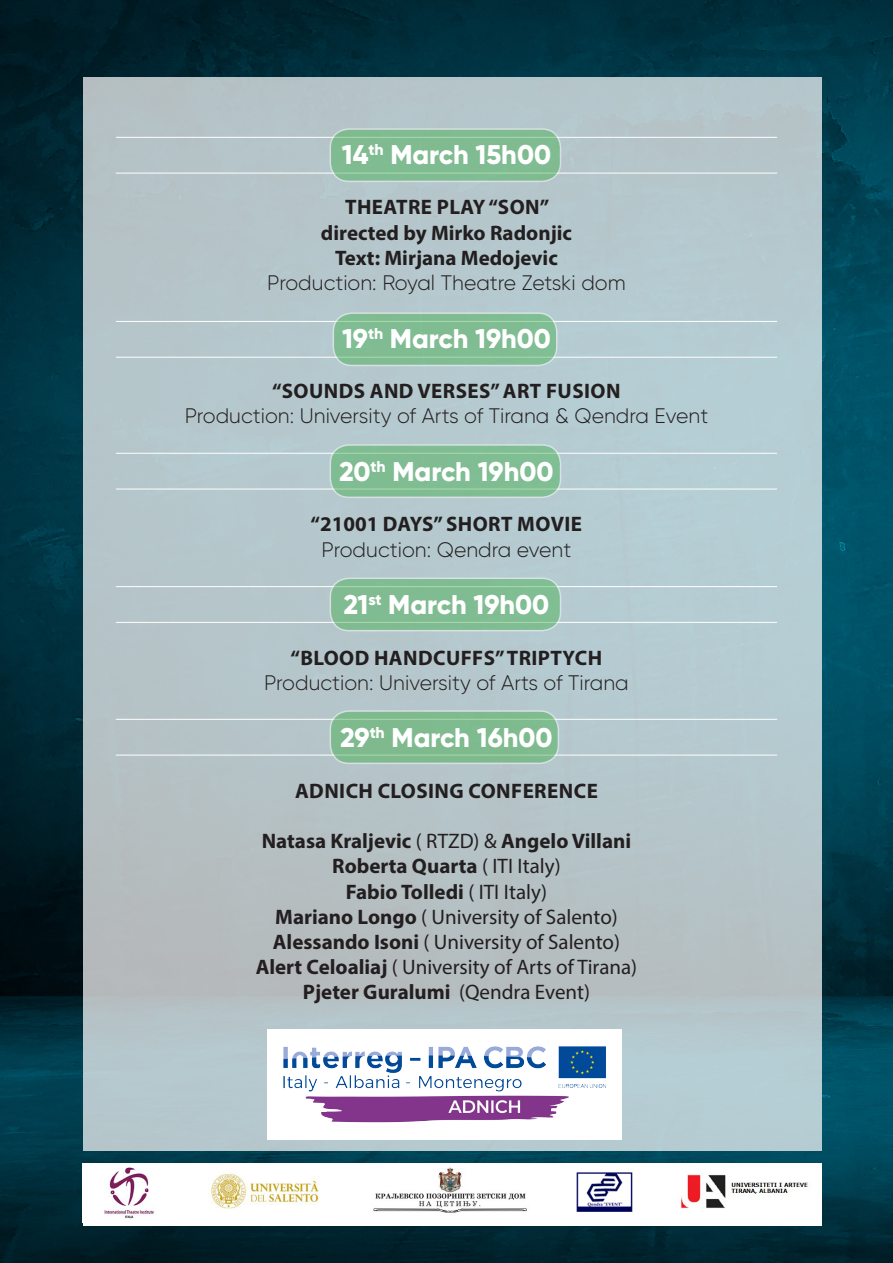
<style>
.page{position:relative;width:893px;height:1263px;background:#fff}
.page>*{position:absolute;margin:0;border:0;box-sizing:border-box;transform-origin:0 0}
.t1{font:800 27px "Gilroy";color:#fff}
.t2{font:700 21px "Myriad Pro";color:#231f20}
.t3{font:300 21px "Gilroy";color:#231f20}
.t4{font:21px "Myriad Pro";color:#231f20}
.t5{font:700 21px "Myriad Pro";letter-spacing:.02em;color:#231f20}
.s1{font-weight:400}
.s2{font-weight:700}
</style>
<div class="page">
<img style="left:0;top:0;width:893px;height:1263px">
<div style="left:83px;top:77px;width:738px;height:1073px;background:#b5c6cb"></div>
<hr style="left:116px;top:173px;width:661px;height:1px;background:#fff">
<hr style="left:116px;top:137px;width:661px;height:1px;background:#fff">
<hr style="left:116px;top:357px;width:661px;height:1px;background:#fff">
<hr style="left:116px;top:321px;width:661px;height:1px;background:#fff">
<hr style="left:116px;top:489px;width:661px;height:1px;background:#fff">
<hr style="left:116px;top:453px;width:661px;height:1px;background:#fff">
<hr style="left:116px;top:622px;width:661px;height:1px;background:#fff">
<hr style="left:116px;top:586px;width:661px;height:1px;background:#fff">
<hr style="left:116px;top:755px;width:661px;height:1px;background:#fff">
<hr style="left:116px;top:719px;width:661px;height:1px;background:#fff">
<img style="left:267px;top:1029px;width:355px;height:110px">
<div style="left:83px;top:1164px;width:738px;height:61px;background:#fff"></div>
<img style="left:104px;top:1167px;width:704px;height:52px">
<div style="left:330px;top:129px;width:231px;height:52px;background:#80bb91;border-radius:19px"></div>
<div style="left:330px;top:128px;width:231px;height:54px;border:2px solid #fff;border-radius:19px"></div>
<div style="left:333px;top:313px;width:224px;height:52px;background:#80bc93;border-radius:19px"></div>
<div style="left:333px;top:312px;width:224px;height:54px;border:2px solid #fff;border-radius:19px"></div>
<svg style="left:330px;top:445px;width:231px;height:52px;background:#81be94"></svg>
<div style="left:330px;top:444px;width:231px;height:54px;border:2px solid #fff;border-radius:19px"></div>
<div style="left:330px;top:578px;width:231px;height:53px;background:#80bc92;border-radius:19px"></div>
<div style="left:330px;top:577px;width:231px;height:54px;border:2px solid #fff;border-radius:19px"></div>
<div style="left:330px;top:711px;width:228px;height:52px;background:#7fba8f;border-radius:19px"></div>
<div style="left:330px;top:710px;width:229px;height:54px;border:2px solid #fff;border-radius:19px"></div>
<p class="t1" style="left:342px;top:138px;width:211px">14<sup>th</sup> March 15h00</p>
<p class="t5" style="left:345px;top:194px;width:206px">THEATRE PLAY “SON”</p>
<p class="t2" style="left:321px;top:219px;width:253px">directed by Mirko Radonjic</p>
<p class="t2" style="left:335px;top:244px;width:224px">Text: Mirjana Medojevic</p>
<p class="t3" style="left:267px;top:270px;width:360px">Production: Royal Theatre Zetski dom</p>
<p class="t1" style="left:342px;top:321px;width:210px">19<sup>th</sup> March 19h00</p>
<p class="t5" style="left:272px;top:377px;width:350px">“SOUNDS AND VERSES” ART FUSION</p>
<p class="t3" style="left:185px;top:403px;width:525px">Production: University of Arts of Tirana &amp; Qendra Event</p>
<p class="t1" style="left:339px;top:454px;width:216px">20<sup>th</sup> March 19h00</p>
<p class="t2" style="left:311px;top:510px;width:273px">“21001 DAYS” SHORT MOVIE</p>
<p class="t3" style="left:322px;top:536px;width:251px">Production: Qendra event</p>
<p class="t1" style="left:344px;top:588px;width:207px">21<sup>st</sup> March 19h00</p>
<p class="t5" style="left:291px;top:644px;width:313px">“BLOOD HANDCUFFS” TRIPTYCH</p>
<p class="t3" style="left:264px;top:669px;width:366px">Production: University of Arts of Tirana</p>
<p class="t1" style="left:340px;top:721px;width:214px">29<sup>th</sup> March 16h00</p>
<p class="t5" style="left:295px;top:777px;width:304px">ADNICH CLOSING CONFERENCE</p>
<p class="t2" style="left:262px;top:827px;width:371px">Natasa Kraljevic <span class="s1">( RTZD) &amp;</span> Angelo Villani</p>
<p class="t2" style="left:332px;top:852px;width:230px">Roberta Quarta <span class="s1">( ITI Italy)</span></p>
<p class="t2" style="left:346px;top:878px;width:203px">Fabio Tolledi <span class="s1">( ITI Italy)</span></p>
<p class="t4" style="left:275px;top:904px;width:344px"><span class="s2">Mariano Longo</span> ( University of Salento)</p>
<p class="t4" style="left:273px;top:929px;width:348px"><span class="s2">Alessando Isoni</span> ( University of Salento)</p>
<p class="t4" style="left:256px;top:954px;width:383px"><span class="s2">Alert Celoaliaj</span> ( University of Arts of Tirana)</p>
<p class="t2" style="left:303px;top:978px;width:289px">Pjeter Guralumi <span class="s1">(Qendra Event)</span></p>
</div>
